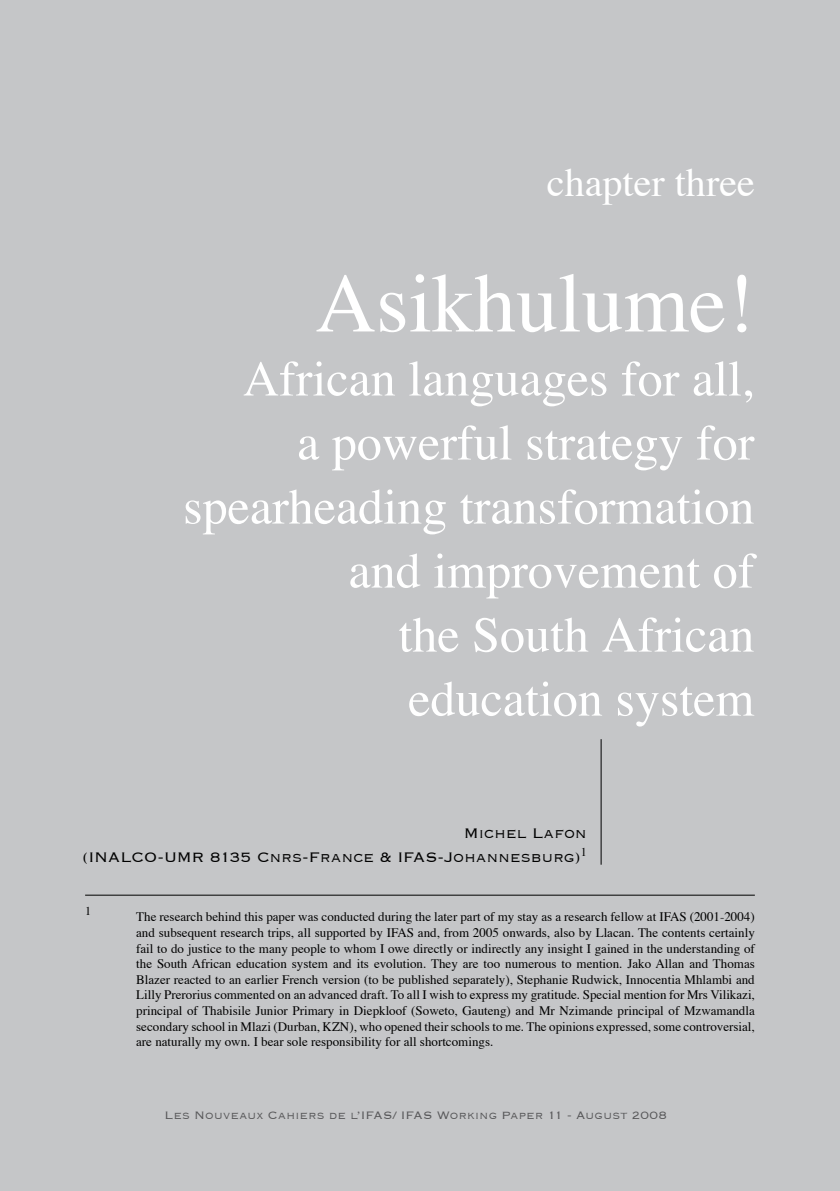
<style>
.page{position:relative;width:840px;height:1191px;background:#fff}
.page>*{position:absolute;margin:0;border:0;box-sizing:border-box;transform-origin:0 0}
.t1{font:84px "Times";color:#fff}
.t2{font:50px/64px "Times";color:#fff;text-align:right}
.t3{font:40px "Times";color:#fff}
.t4{font:300 18px/24px "Copperplate";letter-spacing:-.01em;color:#000;text-align:right}
.t5{font:300 14px "Copperplate";color:#58585a}
.t6{font:13px/15.6px "Times";color:#000;text-align:justify}
.t7{font:12px "Times";color:#000}
</style>
<div class="page">
<div style="left:0;top:0;width:839px;height:1191px;background:#c5c6c8"></div>
<hr style="left:600px;top:739px;width:1px;height:125px;background:#000">
<hr style="left:85px;top:894px;width:669px;height:1px;background:#000">
<h3 class="t3" style="left:546px;top:145px;width:209px">chapter three</h3>
<h1 class="t1" style="left:315px;top:225px;width:440px">Asikhulume!</h1>
<h2 class="t2" style="left:183px;top:342px;width:572px">African languages for all,<br>a powerful strategy for spearheading transformation and improvement of<br>the South African<br>education system</h2>
<h3 class="t4" style="left:82px;top:820px;width:506px">Michel Lafon<br>(INALCO-UMR 8135 Cnrs-France &amp; IFAS-Johannesburg)<sup>1</sup></h3>
<p class="t7" style="left:85px;top:900px;width:7px">1</p>
<p class="t6" style="left:136px;top:908px;width:619px">The research behind this paper was conducted during the later part of my stay as a research fellow at IFAS (2001-2004) and subsequent research trips, all supported by IFAS and, from 2005 onwards, also by Llacan. The contents certainly fail to do justice to the many people to whom I owe directly or indirectly any insight I gained in the understanding of the South African education system and its evolution. They are too numerous to mention. Jako Allan and Thomas Blazer reacted to an earlier French version (to be published separately), Stephanie Rudwick, Innocentia Mhlambi and Lilly Prerorius commented on an advanced draft. To all I wish to express my gratitude. Special mention for Mrs Vilikazi, principal of Thabisile Junior Primary in Diepkloof (Soweto, Gauteng) and Mr Nzimande principal of Mzwamandla secondary school in Mlazi (Durban, KZN), who opened their schools to me. The opinions expressed, some controversial, are naturally my own. I bear sole responsibility for all shortcomings.</p>
<p class="t5" style="left:164px;top:1106px;width:503px">Les Nouveaux Cahiers de l’IFAS/ IFAS Working Paper 11 - August 2008</p>
</div>
